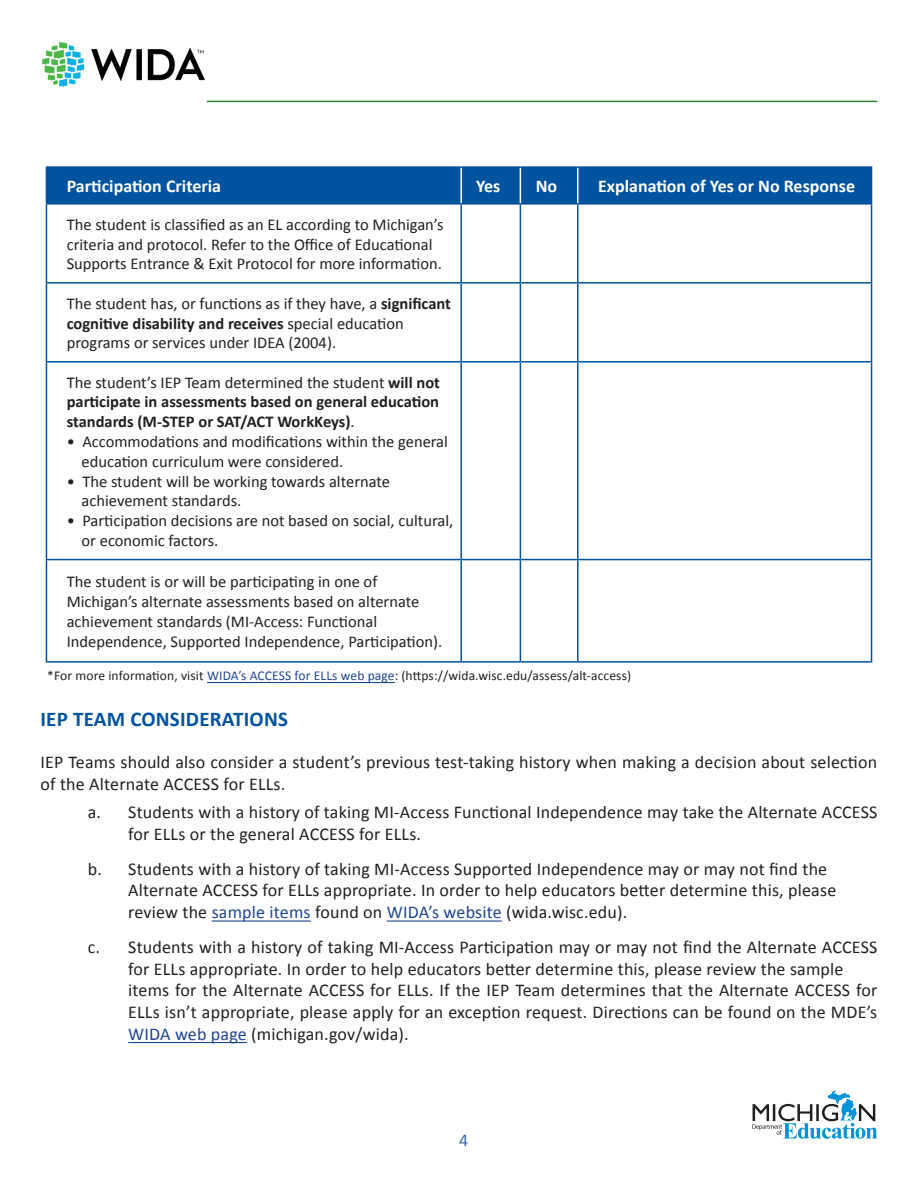
<style>
.page{position:relative;width:918px;height:1188px;background:#fff}
.page>*{position:absolute;margin:0;border:0;box-sizing:border-box;transform-origin:0 0}
.Headers{font:700 21px "Calibri";letter-spacing:.01em;color:#00539f}
.body_text{font:18px/21.6px "Calibri";letter-spacing:.01em;color:#231f20}
.t1{font:700 18px "Calibri";color:#fff}
.t2{font:18px "Calibri";color:#3d68ad}
.t3{font:16.5px/19.8px "Calibri";color:#231f20}
.t4{font:700 16.5px/19.8px "Calibri";color:#231f20;text-align:justify}
.t5{font:13.5px "Calibri";letter-spacing:.01em;color:#231f20}
.s1{font-weight:700}
.s2{font-weight:400}
.s3{color:#204594}
</style>
<div class="page">
<img style="left:42px;top:42px;width:163px;height:46px">
<hr style="left:207px;top:101px;width:671px;height:1px;background:#2a8336">
<svg style="left:752px;top:1091px;width:125px;height:48px"></svg>
<hr style="left:207px;top:682px;width:188px;height:1px;background:#204594">
<hr style="left:212px;top:920px;width:99px;height:2px;background:#204594">
<hr style="left:387px;top:920px;width:115px;height:2px;background:#204594">
<hr style="left:128px;top:1042px;width:119px;height:1px;background:#204594">
<div style="left:47px;top:168px;width:824px;height:35px;background:#00539f"></div>
<hr style="left:46px;top:166px;width:415px;height:2px;background:#00539f">
<hr style="left:46px;top:168px;width:1px;height:35px;background:#00539f">
<hr style="left:461px;top:166px;width:59px;height:2px;background:#00539f">
<hr style="left:520px;top:166px;width:58px;height:2px;background:#00539f">
<hr style="left:578px;top:166px;width:294px;height:2px;background:#00539f">
<hr style="left:871px;top:168px;width:1px;height:35px;background:#00539f">
<hr style="left:46px;top:203px;width:415px;height:2px;background:#00539f">
<hr style="left:461px;top:203px;width:59px;height:2px;background:#00539f">
<hr style="left:520px;top:203px;width:58px;height:2px;background:#00539f">
<hr style="left:578px;top:203px;width:294px;height:2px;background:#00539f">
<hr style="left:460px;top:168px;width:2px;height:35px;background:#fff">
<hr style="left:520px;top:168px;width:1px;height:35px;background:#fff">
<hr style="left:577px;top:168px;width:2px;height:35px;background:#fff">
<hr style="left:46px;top:205px;width:1px;height:77px;background:#00539f">
<hr style="left:460px;top:205px;width:2px;height:77px;background:#00539f">
<hr style="left:520px;top:205px;width:1px;height:77px;background:#00539f">
<hr style="left:577px;top:205px;width:2px;height:77px;background:#00539f">
<hr style="left:871px;top:205px;width:1px;height:77px;background:#00539f">
<hr style="left:46px;top:282px;width:415px;height:2px;background:#00539f">
<hr style="left:46px;top:284px;width:1px;height:77px;background:#00539f">
<hr style="left:461px;top:282px;width:59px;height:2px;background:#00539f">
<hr style="left:460px;top:284px;width:2px;height:77px;background:#00539f">
<hr style="left:520px;top:282px;width:58px;height:2px;background:#00539f">
<hr style="left:520px;top:284px;width:1px;height:77px;background:#00539f">
<hr style="left:578px;top:282px;width:294px;height:2px;background:#00539f">
<hr style="left:577px;top:284px;width:2px;height:77px;background:#00539f">
<hr style="left:871px;top:284px;width:1px;height:77px;background:#00539f">
<hr style="left:46px;top:361px;width:415px;height:2px;background:#00539f">
<hr style="left:46px;top:363px;width:1px;height:196px;background:#00539f">
<hr style="left:461px;top:361px;width:59px;height:2px;background:#00539f">
<hr style="left:460px;top:363px;width:2px;height:196px;background:#00539f">
<hr style="left:520px;top:361px;width:58px;height:2px;background:#00539f">
<hr style="left:520px;top:363px;width:1px;height:196px;background:#00539f">
<hr style="left:578px;top:361px;width:294px;height:2px;background:#00539f">
<hr style="left:577px;top:363px;width:2px;height:196px;background:#00539f">
<hr style="left:871px;top:363px;width:1px;height:196px;background:#00539f">
<hr style="left:46px;top:559px;width:415px;height:1px;background:#00539f">
<hr style="left:46px;top:560px;width:1px;height:101px;background:#00539f">
<hr style="left:461px;top:559px;width:59px;height:1px;background:#00539f">
<hr style="left:460px;top:560px;width:2px;height:101px;background:#00539f">
<hr style="left:520px;top:559px;width:58px;height:1px;background:#00539f">
<hr style="left:520px;top:560px;width:1px;height:101px;background:#00539f">
<hr style="left:578px;top:559px;width:294px;height:1px;background:#00539f">
<hr style="left:577px;top:560px;width:2px;height:101px;background:#00539f">
<hr style="left:871px;top:560px;width:1px;height:101px;background:#00539f">
<hr style="left:46px;top:661px;width:415px;height:2px;background:#00539f">
<hr style="left:461px;top:661px;width:59px;height:2px;background:#00539f">
<hr style="left:520px;top:661px;width:58px;height:2px;background:#00539f">
<hr style="left:578px;top:661px;width:294px;height:2px;background:#00539f">
<p class="t1" style="left:67px;top:175px;width:156px">Participation Criteria</p>
<p class="t1" style="left:476px;top:175px;width:26px">Yes</p>
<p class="t1" style="left:536px;top:175px;width:23px">No</p>
<p class="t1" style="left:598px;top:175px;width:259px">Explanation of Yes or No Response</p>
<p class="t3" style="left:67px;top:214px;width:378px">The student is classified as an EL according to Michigan’s criteria and protocol. Refer to the Office of Educational<br>Supports Entrance &amp; Exit Protocol for more information.</p>
<p class="t3" style="left:67px;top:293px;width:386px">The student has, or functions as if they have, a <span class="s1">significant cognitive disability and receives</span> special education programs or services under IDEA (2004).</p>
<p class="t4" style="left:67px;top:372px;width:375px"><span class="s2">The student’s IEP Team determined the student</span> will not participate in assessments based on general education standards (M-STEP or SAT/ACT WorkKeys)<span class="s2">.</span></p>
<p class="t3" style="left:82px;top:432px;width:368px;text-indent:-15px">• Accommodations and modifications within the general education curriculum were considered.</p>
<p class="t3" style="left:82px;top:471px;width:310px;text-indent:-15px">• The student will be working towards alternate achievement standards.</p>
<p class="t3" style="left:82px;top:511px;width:373px;text-indent:-15px">• Participation decisions are not based on social, cultural, or economic factors.</p>
<p class="t3" style="left:67px;top:572px;width:377px">The student is or will be participating in one of Michigan’s alternate assessments based on alternate achievement standards (MI-Access: Functional Independence, Supported Independence, Participation).</p>
<p class="t5" style="left:47px;top:667px;width:585px">*For more information, visit <span class="s3">WIDA’s ACCESS for ELLs web page</span>: (https://wida.wisc.edu/assess/alt-access)</p>
<p class="Headers" style="left:40px;top:706px;width:249px">IEP TEAM CONSIDERATIONS</p>
<p class="body_text" style="left:40px;top:751px;width:838px">IEP Teams should also consider a student’s previous test-taking history when making a decision about selection of the Alternate ACCESS for ELLs.</p>
<p class="body_text" style="left:128px;top:801px;width:751px;text-indent:-40px">a. Students with a history of taking MI-Access Functional Independence may take the Alternate ACCESS for ELLs or the general ACCESS for ELLs.</p>
<p class="body_text" style="left:128px;top:858px;width:710px;text-indent:-40px">b. Students with a history of taking MI-Access Supported Independence may or may not find the<br>Alternate ACCESS for ELLs appropriate. In order to help educators better determine this, please review the <span class="s3">sample items</span> found on <span class="s3">WIDA’s website</span> (wida.wisc.edu).</p>
<p class="body_text" style="left:128px;top:936px;width:751px;text-indent:-40px">c. Students with a history of taking MI-Access Participation may or may not find the Alternate ACCESS for ELLs appropriate. In order to help educators better determine this, please review the sample items for the Alternate ACCESS for ELLs. If the IEP Team determines that the Alternate ACCESS for ELLs isn’t appropriate, please apply for an exception request. Directions can be found on the MDE’s <span class="s3">WIDA web page</span> (michigan.gov/wida).</p>
<p class="t2" style="left:459px;top:1129px;width:11px">4</p>
</div>
